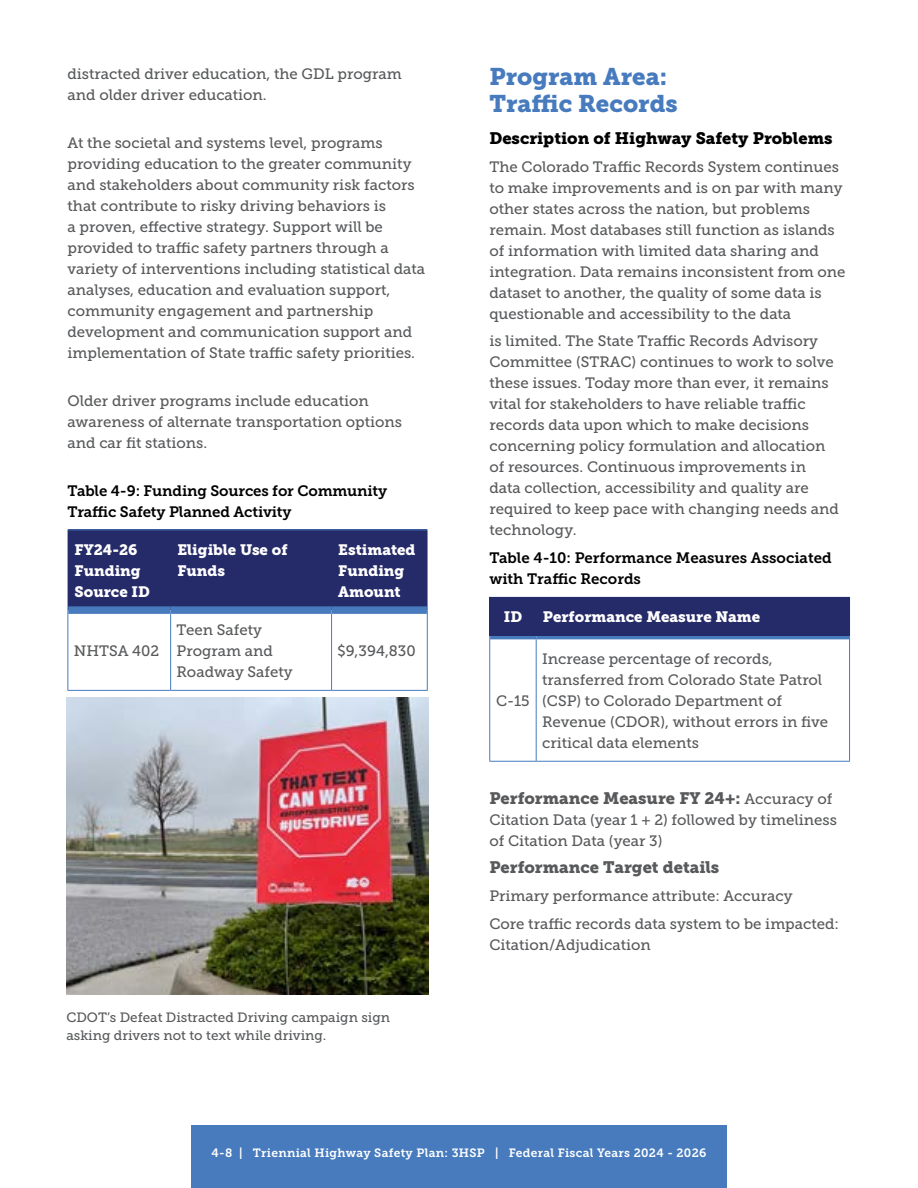
<style>
.page{position:relative;width:918px;height:1188px;background:#fff}
.page>*{position:absolute;margin:0;border:0;box-sizing:border-box;transform-origin:0 0}
.t1{font:24px/27px "Museo Slab 900";color:#477bbe}
.t2{font:16.5px "Museo Slab 900";color:#58595b}
.t3{font:16.5px "Museo Slab 900";color:#000}
.t4{font:15px/21px "Museo Slab 500";color:#58595b}
.t5{font:15px/21px "Museo Slab 700";letter-spacing:-.01em;color:#000}
.t6{font:15px/21px "Museo Slab 900";color:#fff}
.t7{font:13.5px/18px "Museo Slab 500";color:#58595b}
.t8{font:12px "Museo Slab 700";letter-spacing:.025em;color:#fff}
.s1{font-family:"Museo Slab 500";font-size:15px}
</style>
<div class="page">
<div style="left:191px;top:1125px;width:536px;height:63px;background:#477bbe"></div>
<div style="left:490px;top:632px;width:46px;height:7px;background:#477bbe"></div>
<div style="left:536px;top:632px;width:313px;height:7px;background:#477bbe"></div>
<hr style="left:489px;top:761px;width:47px;height:1px;background:#477bbe">
<hr style="left:536px;top:761px;width:314px;height:1px;background:#477bbe">
<hr style="left:536px;top:639px;width:1px;height:122px;background:#477bbe">
<hr style="left:849px;top:636px;width:1px;height:125px;background:#477bbe">
<hr style="left:489px;top:598px;width:1px;height:38px;background:#477bbe">
<hr style="left:489px;top:636px;width:1px;height:125px;background:#477bbe">
<hr style="left:489px;top:597px;width:47px;height:1px;background:#477bbe">
<hr style="left:68px;top:690px;width:103px;height:1px;background:#477bbe">
<hr style="left:171px;top:690px;width:161px;height:1px;background:#477bbe">
<hr style="left:332px;top:690px;width:96px;height:1px;background:#477bbe">
<hr style="left:331px;top:614px;width:1px;height:76px;background:#477bbe">
<hr style="left:170px;top:614px;width:1px;height:76px;background:#477bbe">
<hr style="left:427px;top:530px;width:1px;height:80px;background:#477bbe">
<hr style="left:427px;top:610px;width:1px;height:80px;background:#477bbe">
<hr style="left:68px;top:610px;width:1px;height:80px;background:#477bbe">
<div style="left:68px;top:530px;width:103px;height:80px;background:#252a68"></div>
<div style="left:171px;top:530px;width:161px;height:80px;background:#252a68"></div>
<div style="left:332px;top:530px;width:95px;height:80px;background:#252a68"></div>
<hr style="left:68px;top:529px;width:103px;height:1px;background:#477bbe">
<hr style="left:171px;top:529px;width:161px;height:1px;background:#477bbe">
<hr style="left:332px;top:529px;width:96px;height:1px;background:#477bbe">
<div style="left:68px;top:606px;width:103px;height:8px;background:#477bbe"></div>
<div style="left:171px;top:606px;width:161px;height:8px;background:#477bbe"></div>
<div style="left:332px;top:606px;width:95px;height:8px;background:#477bbe"></div>
<img style="left:66px;top:697px;width:363px;height:298px">
<div style="left:490px;top:597px;width:46px;height:39px;background:#252a68"></div>
<div style="left:536px;top:597px;width:314px;height:39px;background:#252a68"></div>
<p class="t4" style="left:68px;top:63px;width:336px">distracted driver education, the GDL program and older driver education.</p>
<p class="t4" style="left:68px;top:132px;width:359px">At the societal and systems level, programs providing education to the greater community and stakeholders about community risk factors that contribute to risky driving behaviors is<br>a proven, efective strategy. Support will be provided to trafc safety partners through a variety of interventions including statistical data analyses, education and evaluation support, community engagement and partnership development and communication support and implementation of State trafc safety priorities.</p>
<p class="t4" style="left:68px;top:390px;width:336px">Older driver programs include education awareness of alternate transportation options and car ft stations.</p>
<p class="t5" style="left:68px;top:480px;width:321px">Table 4-9: Funding Sources for Community<br>Trafc Safety Planned Activity</p>
<p class="t6" style="left:75px;top:539px;width:77px">FY24-26<br>Funding<br>Source ID</p>
<p class="t6" style="left:177px;top:539px;width:112px">Eligible Use of<br>Funds</p>
<p class="t6" style="left:338px;top:539px;width:79px">Estimated<br>Funding<br>Amount</p>
<p class="t4" style="left:177px;top:619px;width:87px">Teen Safety</p>
<p class="t4" style="left:74px;top:640px;width:87px">NHTSA 402</p>
<p class="t4" style="left:177px;top:640px;width:98px">Program and</p>
<p class="t4" style="left:338px;top:640px;width:80px">$9,394,830</p>
<p class="t4" style="left:177px;top:661px;width:118px">Roadway Safety</p>
<p class="t7" style="left:66px;top:1009px;width:325px">CDOT’s Defeat Distracted Driving campaign sign asking drivers not to text while driving.</p>
<h3 class="t1" style="left:489px;top:64px;width:190px">Program Area:<br>Trafc Records</h3>
<p class="t3" style="left:489px;top:129px;width:345px">Description of Highway Safety Problems</p>
<p class="t4" style="left:489px;top:156px;width:358px">The Colorado Trafc Records System continues to make improvements and is on par with many other states across the nation, but problems remain. Most databases still function as islands of information with limited data sharing and integration. Data remains inconsistent from one dataset to another, the quality of some data is questionable and accessibility to the data</p>
<p class="t4" style="left:489px;top:331px;width:351px">is limited. The State Trafc Records Advisory Committee (STRAC) continues to work to solve these issues. Today more than ever, it remains vital for stakeholders to have reliable trafc records data upon which to make decisions concerning policy formulation and allocation of resources. Continuous improvements in data collection, accessibility and quality are required to keep pace with changing needs and technology.</p>
<p class="t5" style="left:489px;top:548px;width:344px">Table 4-10: Performance Measures Associated with Trafc Records</p>
<p class="t6" style="left:504px;top:607px;width:20px">ID</p>
<p class="t6" style="left:543px;top:607px;width:219px">Performance Measure Name</p>
<p class="t4" style="left:542px;top:648px;width:282px">Increase percentage of records, transferred from Colorado State Patrol</p>
<p class="t4" style="left:542px;top:690px;width:288px;text-indent:-46px">C-15 (CSP) to Colorado Department of<br>Revenue (CDOR), without errors in fve critical data elements</p>
<p class="t2" style="left:489px;top:788px;width:344px">Performance Measure FY 24+: <span class="s1">Accuracy of</span></p>
<p class="t4" style="left:489px;top:809px;width:349px">Citation Data (year 1 + 2) followed by timeliness of Citation Data (year 3)</p>
<p class="t2" style="left:489px;top:858px;width:232px">Performance Target details</p>
<p class="t4" style="left:489px;top:886px;width:305px">Primary performance attribute: Accuracy</p>
<p class="t4" style="left:489px;top:913px;width:351px">Core trafc records data system to be impacted:<br>Citation/Adjudication</p>
<p class="t8" style="left:212px;top:1146px;width:496px">4-8 | Triennial Highway Safety Plan: 3HSP | Federal Fiscal Years 2024 - 2026</p>
</div>
